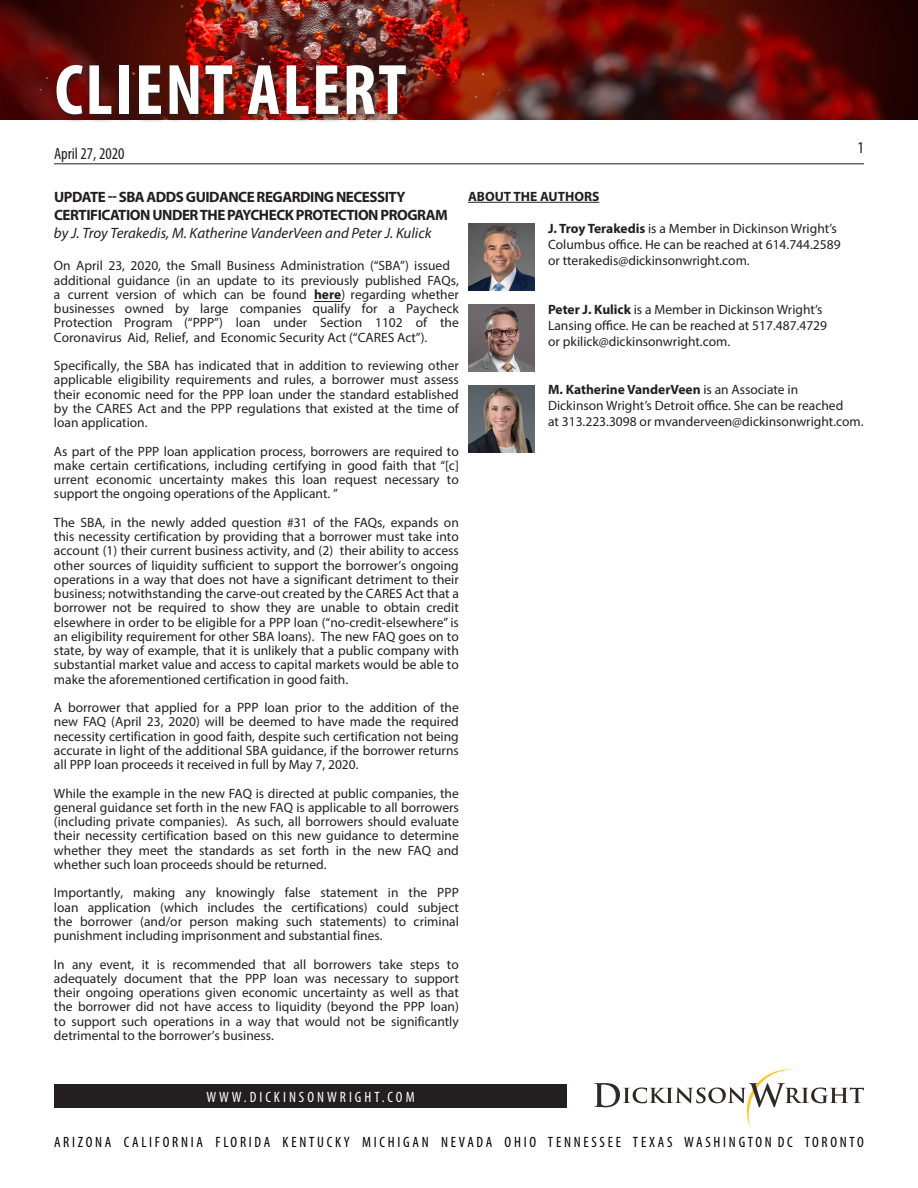
<style>
.page{position:relative;width:918px;height:1188px;background:#fff}
.page>*{position:absolute;margin:0;border:0;box-sizing:border-box;transform-origin:0 0}
.t1{font:700 condensed 72px "Myriad Pro";letter-spacing:.03em;color:#fff}
.t2{font:condensed 16.5px "Myriad Pro";color:#231f20}
.t3{font:700 15px/18px "Myriad Pro";letter-spacing:-.03em;color:#231f20}
.t4{font:condensed 15px "Myriad Pro";letter-spacing:.18em;color:#000}
.t5{font:condensed 15px "Myriad Pro";letter-spacing:.2em;color:#fff}
.t6{font:13.5px/14.2px "Myriad Pro";color:#231f20;text-align:justify}
.t7{font:700 13.5px "Myriad Pro";color:#231f20}
.s1{font-weight:400;font-style:italic}
.s2{font-weight:700}
</style>
<div class="page">
<div style="left:54px;top:1084px;width:513px;height:24px;background:#231f20"></div>
<svg style="left:594px;top:1069px;width:270px;height:59px"></svg>
<hr style="left:54px;top:163px;width:810px;height:1px;background:#231f20">
<img style="left:0;top:0;width:918px;height:120px">
<img style="left:52px;top:61px;width:362px;height:61px">
<hr style="left:468px;top:202px;width:131px;height:1px;background:#231f20">
<img style="left:468px;top:224px;width:67px;height:66px">
<img style="left:468px;top:305px;width:67px;height:66px">
<img style="left:468px;top:386px;width:67px;height:66px">
<svg style="left:314px;top:301px;width:27px;height:1px"></svg>
<h1 class="t1" style="left:55px;top:45px;width:353px">CLIENT ALERT</h1>
<p class="t2" style="left:54px;top:144px;width:72px">April 27, 2020</p>
<p class="t2" style="left:858px;top:138px;width:8px">1</p>
<p class="t3" style="left:54px;top:188px;width:395px">UPDATE-- SBAADDS GUIDANCE REGARDING NECESSITY<br>CERTIFICATION UNDERTHE PAYCHECK PROTECTION PROGRAM <span class="s1">by J. Troy Terakedis, M. Katherine VanderVeen and Peter J. Kulick</span></p>
<p class="t6" style="left:54px;top:258px;width:406px;text-align:left">On April 23, 2020, the Small Business Administration (“SBA”) issued additional guidance (in an update to its previously published FAQs, a current version of which can be found <span class="s2">here</span>) regarding whether businesses owned by large companies qualify for a Paycheck Protection Program (“PPP”) loan under Section 1102 of the Coronavirus Aid, Relief, and Economic Security Act (“CARES Act”).</p>
<p class="t6" style="left:54px;top:358px;width:406px">Specifically, the SBA has indicated that in addition to reviewing other applicable eligibility requirements and rules, a borrower must assess their economic need for the PPP loan under the standard established by the CARES Act and the PPP regulations that existed at the time of loan application.</p>
<p class="t6" style="left:54px;top:444px;width:406px">As part of the PPP loan application process, borrowers are required to make certain certifications, including certifying in good faith that “[c] urrent economic uncertainty makes this loan request necessary to support the ongoing operations of the Applicant. ”</p>
<p class="t6" style="left:54px;top:515px;width:406px">The SBA, in the newly added question #31 of the FAQs, expands on this necessity certification by providing that a borrower must take into account (1) their current business activity, and (2) their ability to access other sources of liquidity sufficient to support the borrower’s ongoing operations in a way that does not have a significant detriment to their business; notwithstanding the carve-out created by the CARES Act that a borrower not be required to show they are unable to obtain credit elsewhere in order to be eligible for a PPP loan (“no-credit-elsewhere” is an eligibility requirement for other SBA loans). The new FAQ goes on to state, by way of example, that it is unlikely that a public company with substantial market value and access to capital markets would be able to make the aforementioned certification in good faith.</p>
<p class="t6" style="left:54px;top:700px;width:406px">A borrower that applied for a PPP loan prior to the addition of the new FAQ (April 23, 2020) will be deemed to have made the required necessity certification in good faith, despite such certification not being accurate in light of the additional SBA guidance, if the borrower returns all PPP loan proceeds it received in full by May 7, 2020.</p>
<p class="t6" style="left:54px;top:786px;width:406px">While the example in the new FAQ is directed at public companies, the general guidance set forth in the new FAQ is applicable to all borrowers (including private companies). As such, all borrowers should evaluate their necessity certification based on this new guidance to determine whether they meet the standards as set forth in the new FAQ and whether such loan proceeds should be returned.</p>
<p class="t6" style="left:54px;top:885px;width:406px">Importantly, making any knowingly false statement in the PPP loan application (which includes the certifications) could subject the borrower (and/or person making such statements) to criminal punishment including imprisonment and substantial fines.</p>
<p class="t6" style="left:54px;top:957px;width:406px">In any event, it is recommended that all borrowers take steps to adequately document that the PPP loan was necessary to support their ongoing operations given economic uncertainty as well as that the borrower did not have access to liquidity (beyond the PPP loan) to support such operations in a way that would not be significantly detrimental to the borrower’s business.</p>
<p class="t7" style="left:468px;top:188px;width:133px">ABOUT THE AUTHORS</p>
<p class="t6" style="left:548px;top:221px;width:294px;line-height:15.8px;text-align:left"><span class="s2">J. Troy Terakedis</span> is a Member in Dickinson Wright’s<br>Columbus office. He can be reached at 614.744.2589 or tterakedis@dickinsonwright.com.</p>
<p class="t6" style="left:548px;top:302px;width:281px;line-height:15.8px;text-align:left"><span class="s2">Peter J. Kulick</span> is a Member in Dickinson Wright’s<br>Lansing office. He can be reached at 517.487.4729 or pkilick@dickinsonwright.com.</p>
<p class="t6" style="left:548px;top:382px;width:317px;line-height:15.8px;text-align:left"><span class="s2">M. Katherine VanderVeen</span> is an Associate in<br>Dickinson Wright’s Detroit office. She can be reached<br>at 313.223.3098 or mvanderveen@dickinsonwright.com.</p>
<p class="t5" style="left:206px;top:1088px;width:210px">WWW.DICKINSONWRIGHT.COM</p>
<p class="t4" style="left:54px;top:1133px;width:811px">ARIZONA CALIFORNIA FLORIDA KENTUCKY MICHIGAN NEVADA OHIO TENNESSEE TEXAS WASHINGTON DC TORONTO</p>
</div>
